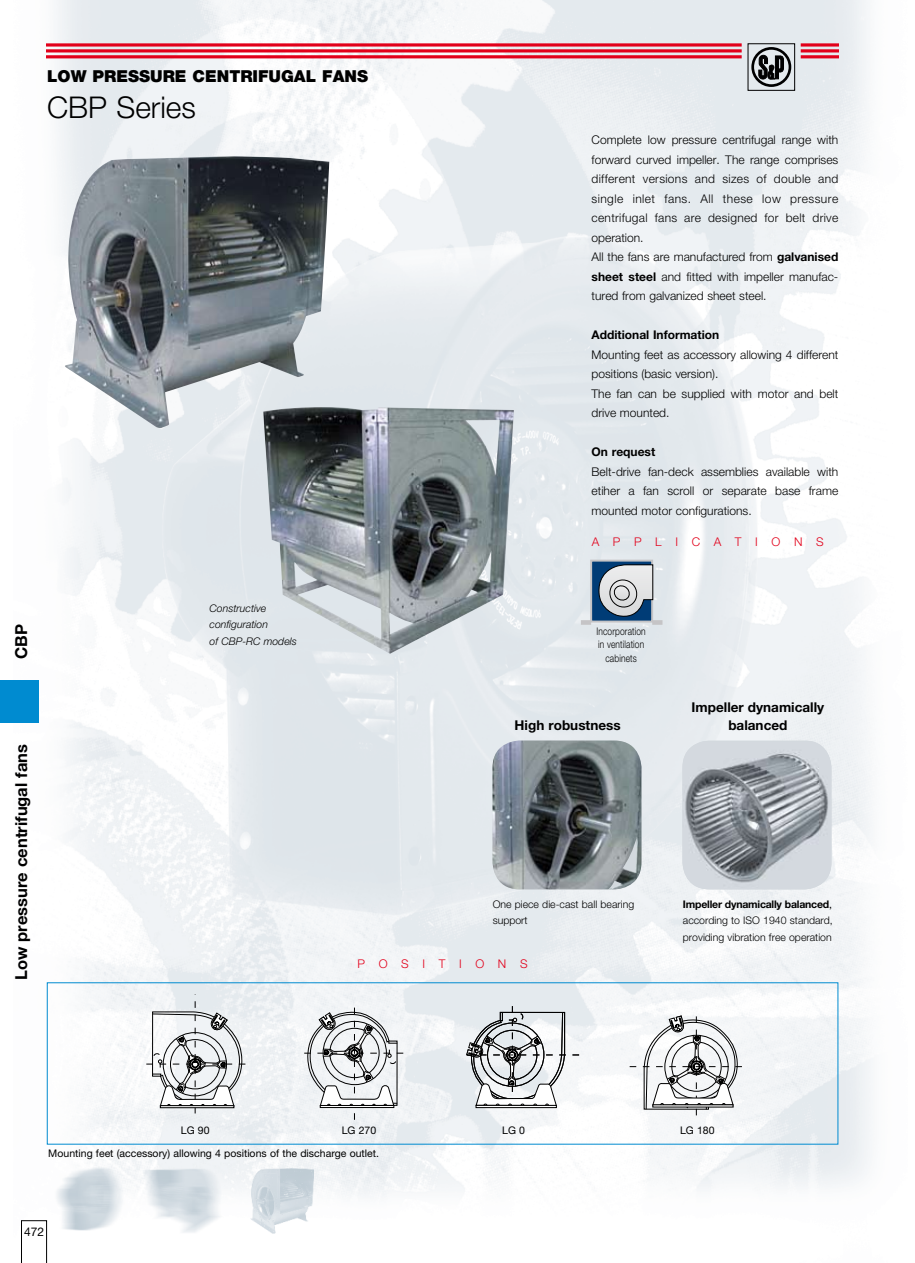
<style>
.page{position:relative;width:915px;height:1263px;background:#fff}
.page>*{position:absolute;margin:0;border:0;box-sizing:border-box;transform-origin:0 0}
.t1{font:300 30px "Helvetica Neue";color:#000}
.t2{font:700 16.5px "Helvetica Neue";color:#000}
.t3{font:900 16.5px "Helvetica Neue";color:#000}
.t4{font:700 13.5px/18px "Helvetica Neue";color:#000;text-align:center}
.t5{font:300 12px/19.5px "Helvetica Neue";color:#000}
.t6{font:700 12px "Helvetica Neue";color:#000}
.t7{font:300 12px "Helvetica Neue";letter-spacing:1.135em;color:#e2001a}
.t8{font:12px "Helvetica Neue";color:#000}
.t9{font:300 10.5px/16.5px "Helvetica Neue";color:#000;text-align:justify}
.t10{font:10.5px "Helvetica Neue";color:#000}
.t11{font:italic 300 10.5px/16.5px "Helvetica Neue";color:#000}
.t12{font:300 10.5px/13.5px "Helvetica Neue";color:#000;text-align:center;scale:.8 1}
.s1{font-weight:700}
.s2{font-weight:400}
</style>
<div class="page">
<img style="left:38px;top:0;width:834px;height:1263px">
<div style="left:751px;top:47px;width:40px;height:40px;border:3px solid #000;border-radius:50%"></div>
<svg style="left:758px;top:55px;width:25px;height:24px"></svg>
<svg style="left:47px;top:43px;width:694px;height:4px;background:#e33046"></svg>
<hr style="left:47px;top:49px;width:694px;height:3px;background:#e2001a">
<hr style="left:47px;top:55px;width:694px;height:3px;background:#e2001a">
<svg style="left:800px;top:43px;width:38px;height:4px"></svg>
<hr style="left:800px;top:49px;width:38px;height:3px;background:#e2001a">
<hr style="left:800px;top:55px;width:38px;height:3px;background:#e2001a">
<svg style="left:21px;top:1220px;width:26px;height:43px"></svg>
<div style="left:0;top:680px;width:38px;height:43px;background:#008bd0"></div>
<img style="left:682px;top:741px;width:149px;height:148px">
<img style="left:492px;top:740px;width:149px;height:149px">
<img style="left:63px;top:156px;width:266px;height:273px">
<img style="left:263px;top:407px;width:251px;height:247px">
<div style="left:590px;top:560px;width:63px;height:62px;background:#003c76;border:2px solid #c5c4c6"></div>
<svg style="left:597px;top:564px;width:56px;height:57px"></svg>
<div style="left:652px;top:620px;width:10px;height:5px;background:#c5c4c6"></div>
<div style="left:580px;top:620px;width:11px;height:5px;background:#c5c4c6"></div>
<svg style="left:146px;top:994px;width:99px;height:119px"></svg>
<svg style="left:304px;top:1007px;width:99px;height:116px"></svg>
<svg style="left:626px;top:1015px;width:115px;height:101px"></svg>
<svg style="left:466px;top:1006px;width:116px;height:103px"></svg>
<h2 class="t3" style="left:47px;top:66px;width:322px">LOW PRESSURE CENTRIFUGAL FANS</h2>
<h1 class="t1" style="left:47px;top:89px;width:150px">CBP Series</h1>
<p class="t5" style="left:591px;top:130px;width:248px">Complete low pressure centrifugal range with forward curved impeller. The range comprises different versions and sizes of double and single inlet fans. All these low pressure centrifugal fans are designed for belt drive operation.<br>All the fans are manufactured from <span class="s1">galvanised sheet steel</span> and fitted with impeller manufac&shy;tured from galvanized sheet steel.</p>
<p class="t6" style="left:591px;top:328px;width:129px">Additional Information</p>
<p class="t5" style="left:591px;top:344px;width:248px">Mounting feet as accessory allowing 4 different positions (basic version).<br>The fan can be supplied with motor and belt drive mounted.</p>
<p class="t6" style="left:591px;top:445px;width:65px">On request</p>
<p class="t5" style="left:591px;top:461px;width:248px;text-align:justify">Belt-drive fan-deck assemblies available with etiher a fan scroll or separate base frame mounted motor configurations.</p>
<p class="t7" style="left:591px;top:534px;width:233px">APPLICATIONS</p>
<h2 class="t2" style="left:11px;top:659px;width:36px;rotate:-90deg">CBP</h2>
<h2 class="t2" style="left:11px;top:980px;width:237px;rotate:-90deg">Low pressure centrifugal fans</h2>
<p class="t11" style="left:209px;top:600px;width:89px">Constructive configuration<br>of CBP-RC models</p>
<p class="t12" style="left:596px;top:624px;width:63px">Incorporation in ventilation cabinets</p>
<p class="t4" style="left:514px;top:716px;width:107px">High robustness</p>
<p class="t4" style="left:691px;top:698px;width:134px">Impeller dynamically balanced</p>
<p class="t9" style="left:492px;top:896px;width:143px">One piece die-cast ball bearing support</p>
<p class="t7" style="left:357px;top:957px;width:171px">POSITIONS</p>
<p class="t9" style="left:682px;top:896px;width:151px"><span class="s1">Impeller dynamically balanced</span><span class="s2">, </span>according to ISO 1940 standard, providing vibration free operation</p>
<p class="t10" style="left:181px;top:1123px;width:30px">LG 90</p>
<p class="t10" style="left:341px;top:1123px;width:36px">LG 270</p>
<p class="t10" style="left:502px;top:1123px;width:24px">LG 0</p>
<p class="t10" style="left:679px;top:1123px;width:36px">LG 180</p>
<p class="t10" style="left:48px;top:1147px;width:332px">Mounting feet (accessory) allowing 4 positions of the discharge outlet.</p>
<p class="t8" style="left:24px;top:1225px;width:22px">472</p>
</div>
